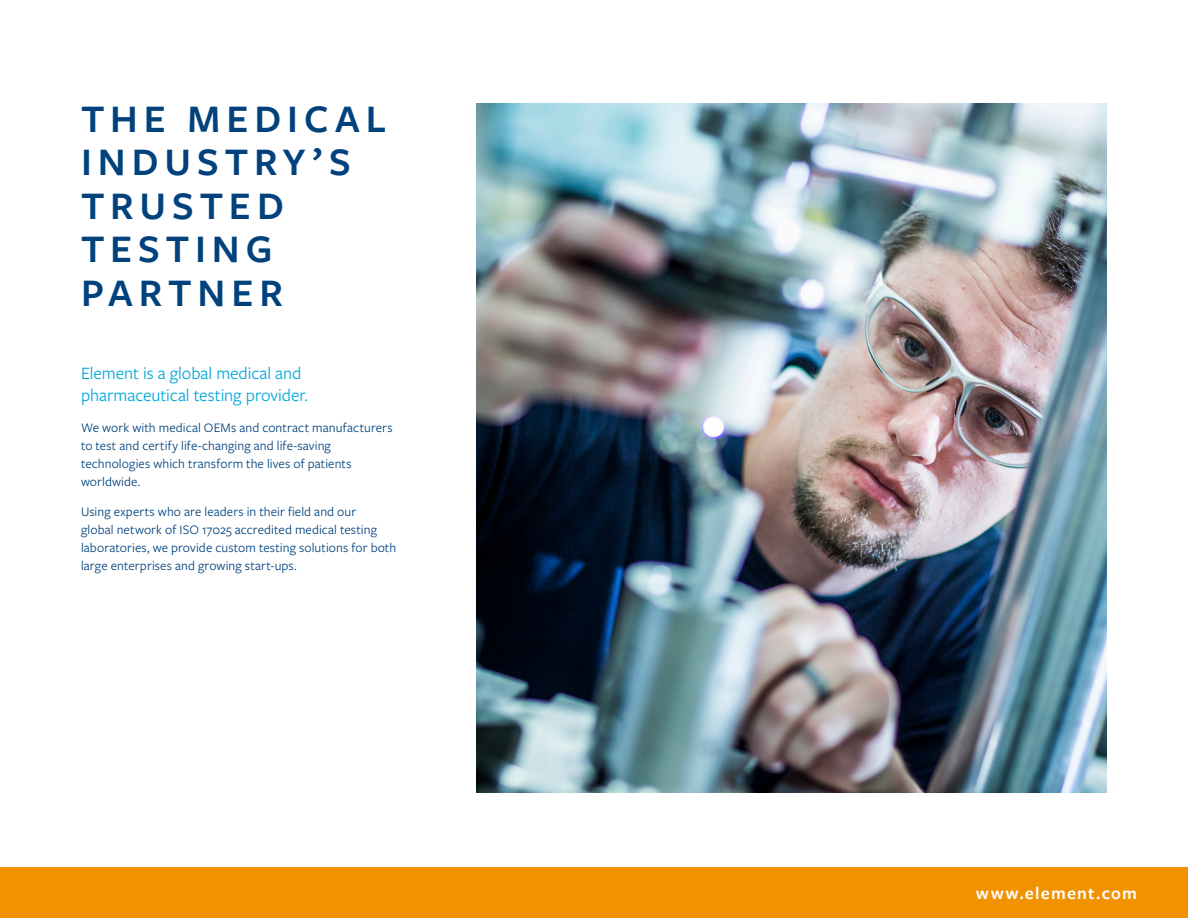
<style>
.page{position:relative;width:1188px;height:918px;background:#fff}
.page>*{position:absolute;margin:0;border:0;box-sizing:border-box;transform-origin:0 0}
.t1{font:600 40.5px/43.5px "Freight Sans Pro";letter-spacing:.145em;color:#01427c}
.t2{font:18px/21.6px "Freight Sans Pro";letter-spacing:-.005em;color:#00a7db}
.t3{font:600 18px "Freight Sans Pro";letter-spacing:.07em;color:#fff}
.t4{font:13.5px/18px "Freight Sans Pro";letter-spacing:.01em;color:#01427c}
</style>
<div class="page">
<div style="left:0;top:867px;width:1188px;height:51px;background:#f39200"></div>
<img style="left:477px;top:104px;width:630px;height:688px">
<p class="t1" style="left:81px;top:95px;width:307px">THE MEDICAL<br>INDUSTRY’S<br>TRUSTED<br>TESTING<br>PARTNER</p>
<p class="t2" style="left:81px;top:362px;width:228px">Element is a global medical and pharmaceutical testing provider.</p>
<p class="t4" style="left:81px;top:418px;width:313px">We work with medical OEMs and contract manufacturers to test and certify life-changing and life-saving technologies which transform the lives of patients worldwide.</p>
<p class="t4" style="left:81px;top:502px;width:317px">Using experts who are leaders in their field and our<br>global network of ISO 17025 accredited medical testing laboratories, we provide custom testing solutions for both large enterprises and growing start-ups.</p>
<h2 class="t3" style="left:976px;top:881px;width:163px">www.element.com</h2>
</div>
